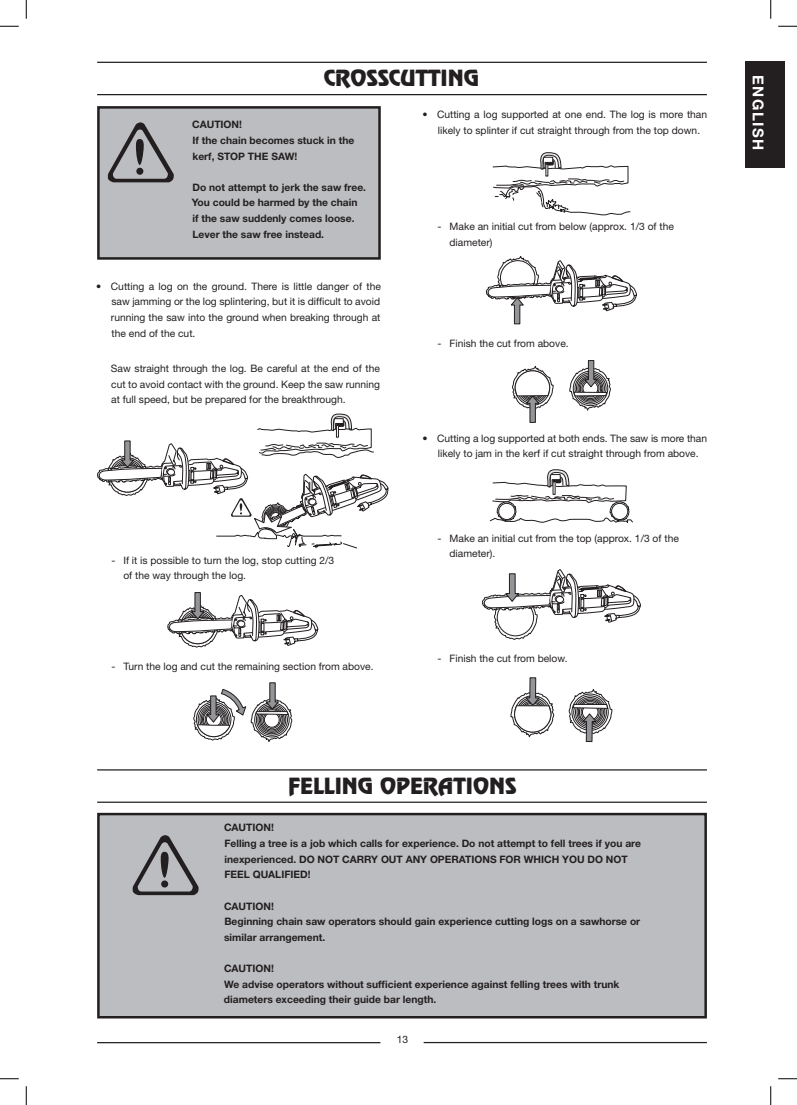
<style>
.page{position:relative;width:797px;height:1105px;background:#fff}
.page>*{position:absolute;margin:0;border:0;box-sizing:border-box;transform-origin:0 0}
.t1{font:20px "Revue";color:#231f20}
.t2{font:700 15px "Helvetica Neue";letter-spacing:.1em;color:#fff}
.t3{font:10.25px/15.6px "Helvetica Neue";color:#231f20}
.t4{font:700 10.25px/15.6px "Helvetica Neue";color:#231f20}
</style>
<div class="page">
<div style="left:745px;top:62px;width:40px;height:106px;background:#231f20"></div>
<hr style="left:97px;top:1042px;width:283px;height:1px;background:#231f20">
<hr style="left:423px;top:1042px;width:284px;height:1px;background:#231f20">
<svg style="left:167px;top:592px;width:151px;height:55px"></svg>
<hr style="left:97px;top:62px;width:610px;height:1px;background:#231f20">
<hr style="left:97px;top:94px;width:610px;height:1px;background:#231f20">
<div style="left:98px;top:107px;width:281px;height:151px;background:#bcbdc0"></div>
<div style="left:97px;top:106px;width:284px;height:154px;border:2px solid #231f20"></div>
<svg style="left:107px;top:122px;width:67px;height:60px"></svg>
<div style="left:136px;top:168px;width:7px;height:7px;background:#231f20;border-radius:50%"></div>
<svg style="left:97px;top:414px;width:292px;height:134px"></svg>
<svg style="left:193px;top:682px;width:99px;height:60px"></svg>
<svg style="left:486px;top:152px;width:151px;height:173px"></svg>
<svg style="left:512px;top:365px;width:42px;height:58px"></svg>
<svg style="left:569px;top:360px;width:42px;height:51px"></svg>
<svg style="left:482px;top:469px;width:159px;height:170px"></svg>
<svg style="left:510px;top:677px;width:44px;height:61px"></svg>
<svg style="left:568px;top:689px;width:44px;height:124px"></svg>
<hr style="left:97px;top:769px;width:610px;height:1px;background:#231f20">
<hr style="left:97px;top:802px;width:610px;height:1px;background:#231f20">
<div style="left:98px;top:814px;width:607px;height:203px;background:#bcbdc0"></div>
<div style="left:97px;top:813px;width:610px;height:205px;border:2px solid #231f20"></div>
<svg style="left:132px;top:835px;width:67px;height:60px"></svg>
<div style="left:161px;top:880px;width:7px;height:7px;background:#231f20;border-radius:50%"></div>
<svg style="left:0;top:25px;width:19px;height:2px"></svg>
<svg style="left:778px;top:25px;width:19px;height:2px"></svg>
<svg style="left:0;top:1078px;width:19px;height:1px"></svg>
<svg style="left:778px;top:1078px;width:19px;height:1px"></svg>
<svg style="left:25px;top:0;width:2px;height:19px"></svg>
<svg style="left:25px;top:1086px;width:2px;height:19px"></svg>
<svg style="left:770px;top:0;width:1px;height:19px"></svg>
<svg style="left:770px;top:1086px;width:1px;height:19px"></svg>
<h1 class="t1" style="left:324px;top:65px;width:157px">CROSSCUTTING</h1>
<p class="t4" style="left:192px;top:117px;width:164px">CAUTION!<br>If the chain becomes stuck in the kerf, STOP THE SAW!</p>
<p class="t4" style="left:192px;top:179px;width:176px">Do not attempt to jerk the saw free.<br>You could be harmed by the chain if the saw suddenly comes loose.<br>Lever the saw free instead.</p>
<p class="t3" style="left:438px;top:106px;width:271px;text-indent:-15px">• Cutting a log supported at one end. The log is more than likely to splinter if cut straight through from the top down.</p>
<p class="t3" style="left:449px;top:219px;width:226px;text-indent:-12px">- Make an initial cut from below (approx. 1/3 of the diameter)</p>
<p class="t3" style="left:111px;top:278px;width:271px;text-align:justify;text-indent:-15px">• Cutting a log on the ground. There is little danger of the saw jamming or the log splintering, but it is difficult to avoid running the saw into the ground when breaking through at the end of the cut.</p>
<p class="t3" style="left:111px;top:361px;width:271px;text-align:justify">Saw straight through the log. Be careful at the end of the cut to avoid contact with the ground. Keep the saw running at full speed, but be prepared for the breakthrough.</p>
<p class="t3" style="left:123px;top:552px;width:212px;text-indent:-12px">- If it is possible to turn the log, stop cutting 2/3 of the way through the log.</p>
<p class="t3" style="left:111px;top:658px;width:264px">- Turn the log and cut the remaining section from above.</p>
<p class="t3" style="left:437px;top:335px;width:133px">- Finish the cut from above.</p>
<p class="t3" style="left:438px;top:430px;width:271px;text-indent:-15px">• Cutting a log supported at both ends. The saw is more than likely to jam in the kerf if cut straight through from above.</p>
<p class="t3" style="left:449px;top:530px;width:231px;text-indent:-12px">- Make an initial cut from the top (approx. 1/3 of the diameter).</p>
<p class="t3" style="left:437px;top:651px;width:131px">- Finish the cut from below.</p>
<h1 class="t1" style="left:288px;top:772px;width:229px">FELLING OPERATIONS</h1>
<p class="t4" style="left:224px;top:820px;width:418px">CAUTION!<br>Felling a tree is a job which calls for experience. Do not attempt to fell trees if you are inexperienced. DO NOT CARRY OUT ANY OPERATIONS FOR WHICH YOU DO NOT FEEL QUALIFIED!</p>
<p class="t4" style="left:224px;top:898px;width:418px">CAUTION!<br>Beginning chain saw operators should gain experience cutting logs on a sawhorse or similar arrangement.</p>
<p class="t4" style="left:224px;top:960px;width:397px">CAUTION!<br>We advise operators without sufficient experience against felling trees with trunk diameters exceeding their guide bar length.</p>
<p class="t3" style="left:397px;top:1031px;width:13px">13</p>
<h2 class="t2" style="left:767px;top:75px;width:77px;rotate:90deg">ENGLISH</h2>
</div>
